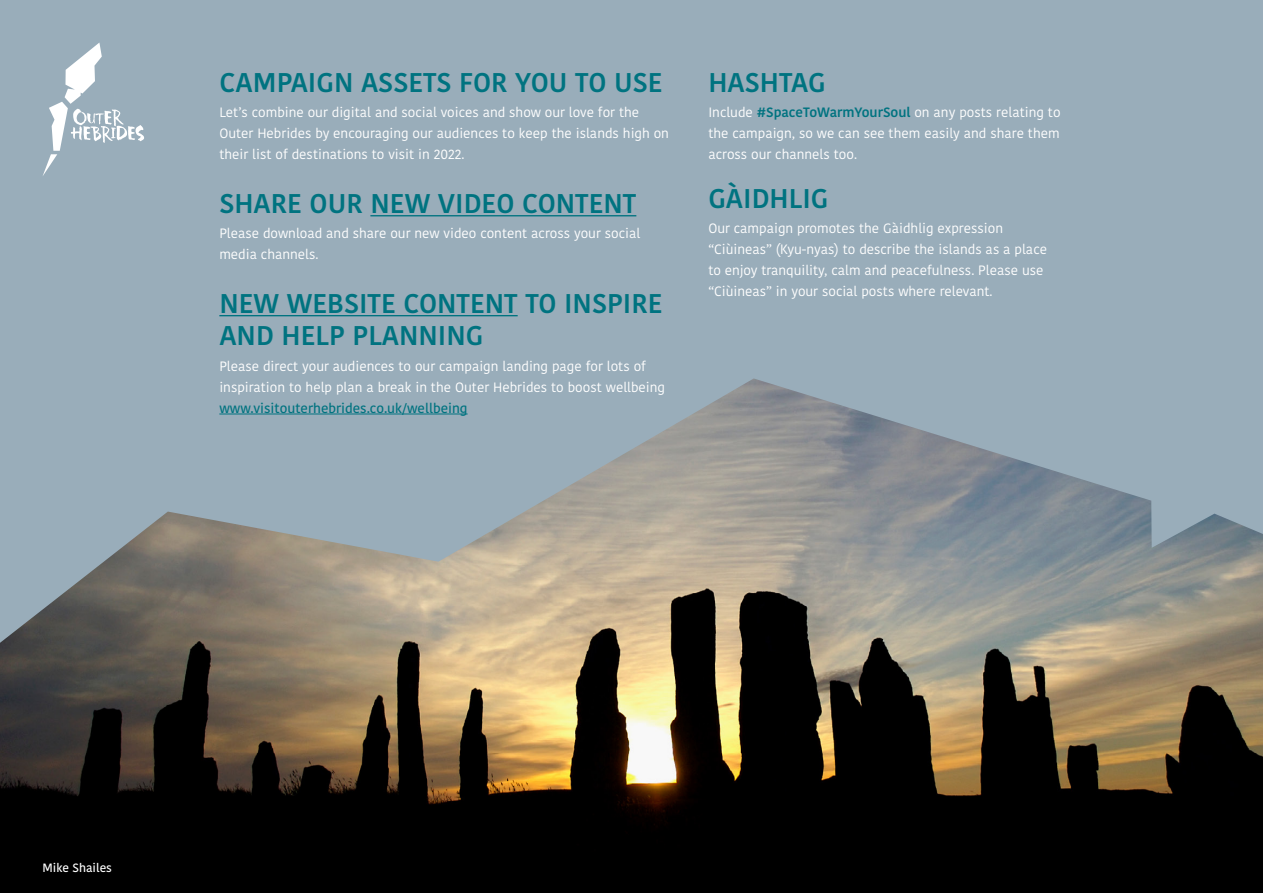
<style>
.page{position:relative;width:1263px;height:893px;background:#99adba}
.page>*{position:absolute;margin:0;border:0;box-sizing:border-box;transform-origin:0 0}
.t1{font:600 27px/32.4px "Kohinoor Bangla";color:#007380}
.t2{font:13.5px/21px "Kohinoor Bangla";color:#fff}
.t3{font:500 13.5px "Kohinoor Bangla";color:#007380}
.t4{font:500 12px "Kohinoor Bangla";color:#fff}
.s1{font-weight:600;color:#007380}
</style>
<div class="page">
<hr style="left:370px;top:215px;width:266px;height:1px;background:#007380">
<hr style="left:219px;top:315px;width:299px;height:1px;background:#007380">
<img style="left:0;top:378px;width:1263px;height:515px">
<svg style="left:43px;top:43px;width:101px;height:133px"></svg>
<h1 class="t1" style="left:219px;top:65px;width:445px">CAMPAIGN ASSETS FOR YOU TO USE</h1>
<p class="t2" style="left:219px;top:102px;width:451px">Let’s combine our digital and social voices and show our love for the<br>Outer Hebrides by encouraging our audiences to keep the islands high on their list of destinations to visit in 2022.</p>
<h1 class="t1" style="left:219px;top:186px;width:418px">SHARE OUR NEW VIDEO CONTENT</h1>
<p class="t2" style="left:219px;top:223px;width:422px">Please download and share our new video content across your social media channels.</p>
<h1 class="t1" style="left:219px;top:286px;width:445px">NEW WEBSITE CONTENT TO INSPIRE<br>AND HELP PLANNING</h1>
<p class="t2" style="left:219px;top:355px;width:447px">Please direct your audiences to our campaign landing page for lots of inspiration to help plan a break in the Outer Hebrides to boost wellbeing</p>
<p class="t3" style="left:219px;top:397px;width:250px">www.visitouterhebrides.co.uk/wellbeing</p>
<h1 class="t1" style="left:708px;top:65px;width:119px">HASHTAG</h1>
<p class="t2" style="left:708px;top:102px;width:354px;text-align:justify">Include <span class="s1">#SpaceToWarmYourSoul</span> on any posts relating to the campaign, so we can see them easily and share them across our channels too.</p>
<h1 class="t1" style="left:708px;top:181px;width:121px">GÀIDHLIG</h1>
<p class="t2" style="left:708px;top:217px;width:340px">Our campaign promotes the Gàidhlig expression “Ciùineas” (Kyu-nyas) to describe the islands as a place to enjoy tranquility, calm and peacefulness. Please use “Ciùineas” in your social posts where relevant.</p>
<p class="t4" style="left:43px;top:858px;width:71px">Mike Shailes</p>
</div>
